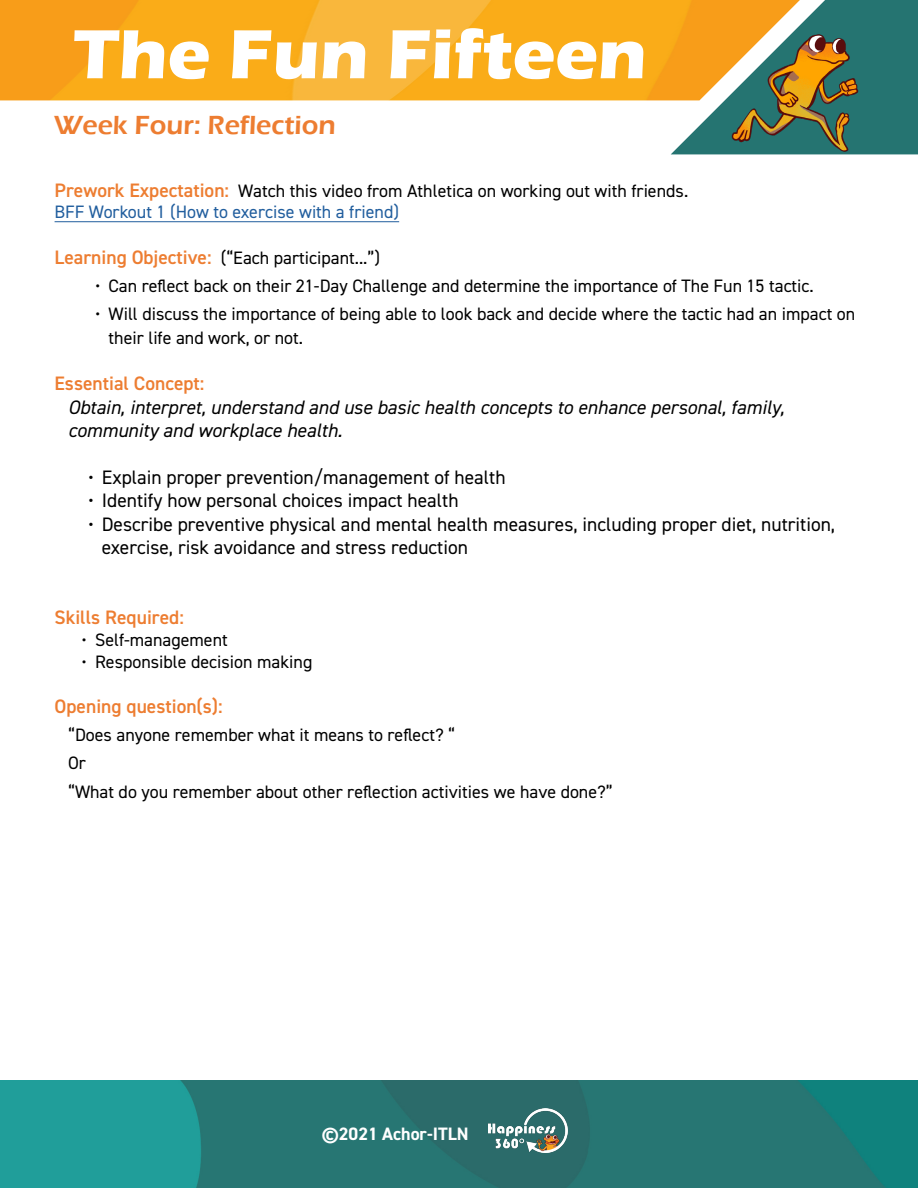
<style>
.page{position:relative;width:918px;height:1188px;background:#fff}
.page>*{position:absolute;margin:0;border:0;box-sizing:border-box;transform-origin:0 0}
.t1{font:700 72px "Eras ITC";color:#fff}
.t2{font:600 27px "Eras ITC";color:#ed7d31}
.t3{font:19.5px/23.4px "DIN2014";color:#000}
.t4{font:italic 19.5px/23.4px "DIN2014";color:#000}
.t5{font:600 19.5px "DIN2014";color:#ed7d31}
.t6{font:18px/28.3px "DIN2014";color:#000}
.t7{font:700 18px "DIN2014";color:#fff}
.s1{font-weight:600;font-size:19.5px;color:#ed7d31}
.s2{color:#215e9e}
</style>
<div class="page">
<img style="left:0;top:1080px;width:918px;height:108px">
<img style="left:0;top:0;width:671px;height:100px">
<img style="left:671px;top:0;width:247px;height:154px">
<img style="left:489px;top:1108px;width:79px;height:44px">
<img style="left:729px;top:32px;width:131px;height:121px">
<hr style="left:55px;top:221px;width:344px;height:1px;background:#215e9e">
<h1 class="t1" style="left:73px;top:13px;width:575px">The Fun Fifteen</h1>
<h2 class="t2" style="left:54px;top:110px;width:283px">Week Four: Reflection</h2>
<p class="t6" style="left:55px;top:180px;width:635px;line-height:21.6px"><span class="s1">Prework Expectation:</span> Watch this video from Athletica on working out with friends.<br><span class="s2">BFF Workout 1 (How to exercise with a friend)</span></p>
<p class="t6" style="left:55px;top:243px;width:327px"><span class="s1">Learning Objective:</span> (“Each participant...”)</p>
<p class="t6" style="left:95px;top:271px;width:720px">• Can reflect back on their 21-Day Challenge and determine the importance of The Fun 15 tactic.</p>
<p class="t6" style="left:109px;top:302px;width:748px;line-height:23.4px;text-indent:-14px">• Will discuss the importance of being able to look back and decide where the tactic had an impact on their life and work, or not.</p>
<p class="t5" style="left:55px;top:371px;width:151px">Essential Concept:</p>
<p class="t4" style="left:68px;top:395px;width:718px">Obtain, interpret, understand and use basic health concepts to enhance personal, family, community and workplace health.</p>
<p class="t3" style="left:88px;top:465px;width:419px">• Explain proper prevention/management of health</p>
<p class="t3" style="left:88px;top:489px;width:372px">• Identify how personal choices impact health</p>
<p class="t3" style="left:102px;top:512px;width:735px;text-indent:-13px">• Describe preventive physical and mental health measures, including proper diet, nutrition, exercise, risk avoidance and stress reduction</p>
<p class="t5" style="left:55px;top:605px;width:131px">Skills Required:</p>
<p class="t6" style="left:82px;top:625px;width:148px">• Self-management</p>
<p class="t6" style="left:82px;top:647px;width:232px">• Responsible decision making</p>
<p class="t5" style="left:55px;top:693px;width:170px">Opening question(s):</p>
<p class="t6" style="left:68px;top:720px;width:546px">“Does anyone remember what it means to reflect? “<br>Or<br>“What do you remember about other reflection activities we have done?”</p>
<p class="t7" style="left:322px;top:1122px;width:148px">©2021 Achor-ITLN</p>
</div>
